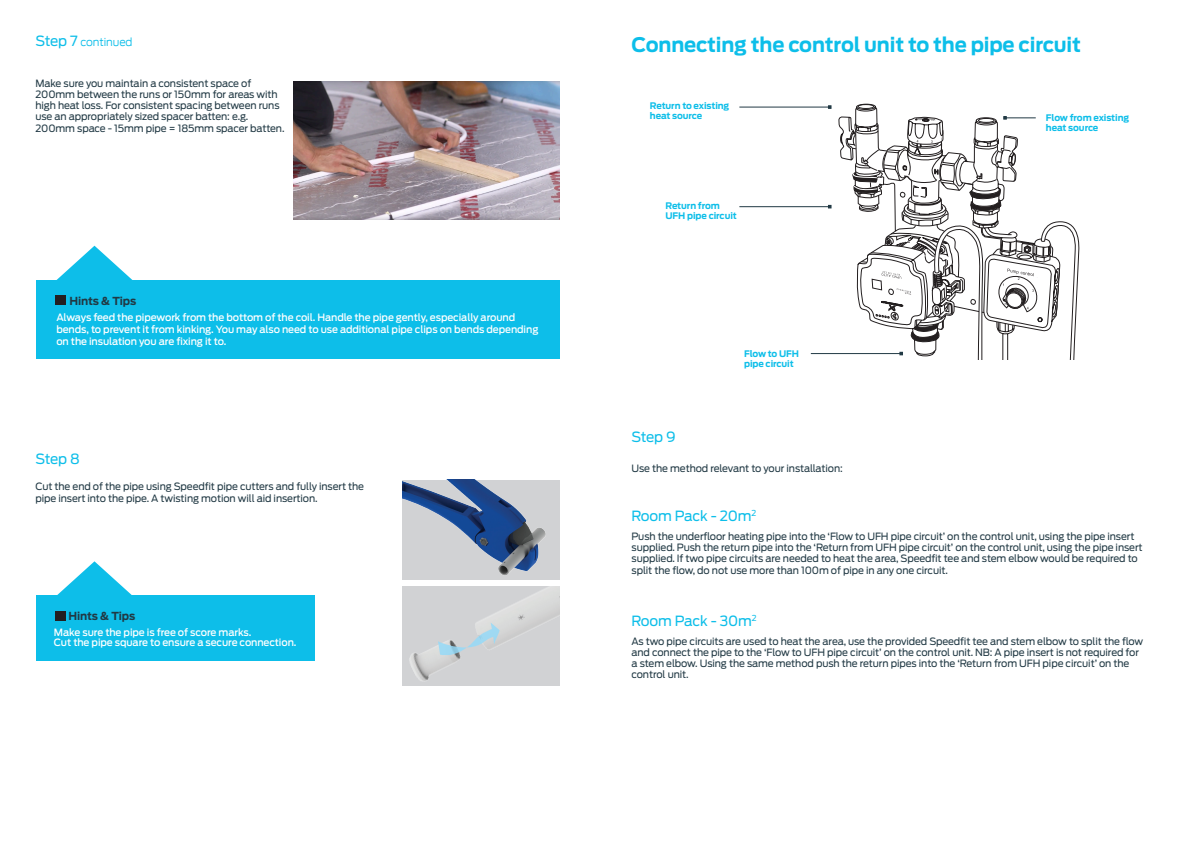
<style>
.page{position:relative;width:1191px;height:842px;background:#fff}
.page>*{position:absolute;margin:0;border:0;box-sizing:border-box;transform-origin:0 0}
.t1{font:700 20px "Antenna";letter-spacing:-.01em;color:#0dbee9}
.t2{font:14px "Antenna";letter-spacing:-.01em;color:#0dbee9}
.Minion_Text{font:700 11px "Antenna";letter-spacing:-.01em;color:#213944}
.t3{font:300 11px "Antenna";letter-spacing:-.01em;color:#0dbee9}
.t4{font:10px/10.8px "Antenna";letter-spacing:-.01em;color:#213944}
.Minion_Text-2{font:500 10px/12px "Antenna";letter-spacing:-.01em;color:#fff}
.Minion_Text-3{font:700 9px/10px "Antenna";letter-spacing:-.01em;color:#0dbee9}
.s1{font-weight:400;font-size:14px}
</style>
<div class="page">
<div style="left:36px;top:280px;width:523px;height:78px;background:#0dbee9"></div>
<svg style="left:56px;top:246px;width:77px;height:34px"></svg>
<div style="left:55px;top:296px;width:10px;height:9px;background:#231f20"></div>
<div style="left:36px;top:595px;width:279px;height:66px;background:#0dbee9"></div>
<svg style="left:57px;top:561px;width:75px;height:34px"></svg>
<div style="left:55px;top:611px;width:10px;height:9px;background:#231f20"></div>
<img style="left:293px;top:81px;width:266px;height:139px">
<img style="left:403px;top:586px;width:157px;height:99px">
<svg style="left:437px;top:622px;width:63px;height:34px;background:#c5d2d9"></svg>
<div style="left:403px;top:480px;width:157px;height:99px;background:#d1d2d4"></div>
<img style="left:403px;top:480px;width:143px;height:95px">
<hr style="left:739px;top:107px;width:90px;height:1px;background:#213944">
<hr style="left:739px;top:206px;width:90px;height:1px;background:#213944">
<hr style="left:811px;top:353px;width:90px;height:1px;background:#213944">
<svg style="left:838px;top:104px;width:241px;height:256px"></svg>
<p class="t3" style="left:35px;top:36px;width:99px"><span class="s1">Step 7</span> continued</p>
<p class="t4" style="left:35px;top:78px;width:246px">Make sure you maintain a consistent space of 200mm between the runs or 150mm for areas with high heat loss. For consistent spacing between runs use an appropriately sized spacer batten: e.g.</p>
<p class="t4" style="left:35px;top:123px;width:250px">200mm space - 15mm pipe = 185mm spacer batten.</p>
<p class="Minion_Text" style="left:69px;top:295px;width:68px">Hints &amp; Tips</p>
<p class="Minion_Text-2" style="left:56px;top:312px;width:483px">Always feed the pipework from the bottom of the coil. Handle the pipe gently, especially around bends, to prevent it from kinking. You may also need to use additional pipe clips on bends depending on the insulation you are fixing it to.</p>
<p class="t2" style="left:35px;top:451px;width:46px">Step 8</p>
<p class="t4" style="left:35px;top:481px;width:330px;line-height:12px">Cut the end of the pipe using Speedfit pipe cutters and fully insert the pipe insert into the pipe. A twisting motion will aid insertion.</p>
<p class="Minion_Text" style="left:68px;top:609px;width:68px">Hints &amp; Tips</p>
<p class="Minion_Text-2" style="left:54px;top:626px;width:199px">Make sure the pipe is free of score marks.</p>
<p class="Minion_Text-2" style="left:54px;top:636px;width:244px">Cut the pipe square to ensure a secure connection.</p>
<p class="t1" style="left:631px;top:33px;width:451px">Connecting the control unit to the pipe circuit</p>
<p class="Minion_Text-3" style="left:650px;top:101px;width:81px">Return to existing heat source</p>
<p class="Minion_Text-3" style="left:665px;top:201px;width:56px">Return from</p>
<p class="Minion_Text-3" style="left:665px;top:211px;width:73px">UFH pipe circuit</p>
<p class="Minion_Text-3" style="left:744px;top:349px;width:57px">Flow to UFH</p>
<p class="Minion_Text-3" style="left:744px;top:359px;width:51px">pipe circuit</p>
<p class="Minion_Text-3" style="left:1046px;top:112px;width:85px">Flow from existing heat source</p>
<p class="t2" style="left:631px;top:428px;width:46px">Step 9</p>
<p class="t4" style="left:631px;top:463px;width:213px">Use the method relevant to your installation:</p>
<p class="t2" style="left:631px;top:507px;width:126px">Room Pack - 20m<sup>2</sup></p>
<p class="t4" style="left:631px;top:531px;width:512px">Push the underfloor heating pipe into the ‘Flow to UFH pipe circuit’ on the control unit, using the pipe insert supplied. Push the return pipe into the ‘Return from UFH pipe circuit’ on the control unit, using the pipe insert supplied. If two pipe circuits are needed to heat the area, Speedfit tee and stem elbow would be required to</p>
<p class="t4" style="left:631px;top:565px;width:318px">split the flow, do not use more than 100m of pipe in any one circuit.</p>
<p class="t2" style="left:631px;top:612px;width:127px">Room Pack - 30m<sup>2</sup></p>
<p class="t4" style="left:631px;top:636px;width:513px">As two pipe circuits are used to heat the area, use the provided Speedfit tee and stem elbow to split the flow and connect the pipe to the ‘Flow to UFH pipe circuit’ on the control unit. NB: A pipe insert is not required for a stem elbow. Using the same method push the return pipes into the ‘Return from UFH pipe circuit’ on the control unit.</p>
</div>
